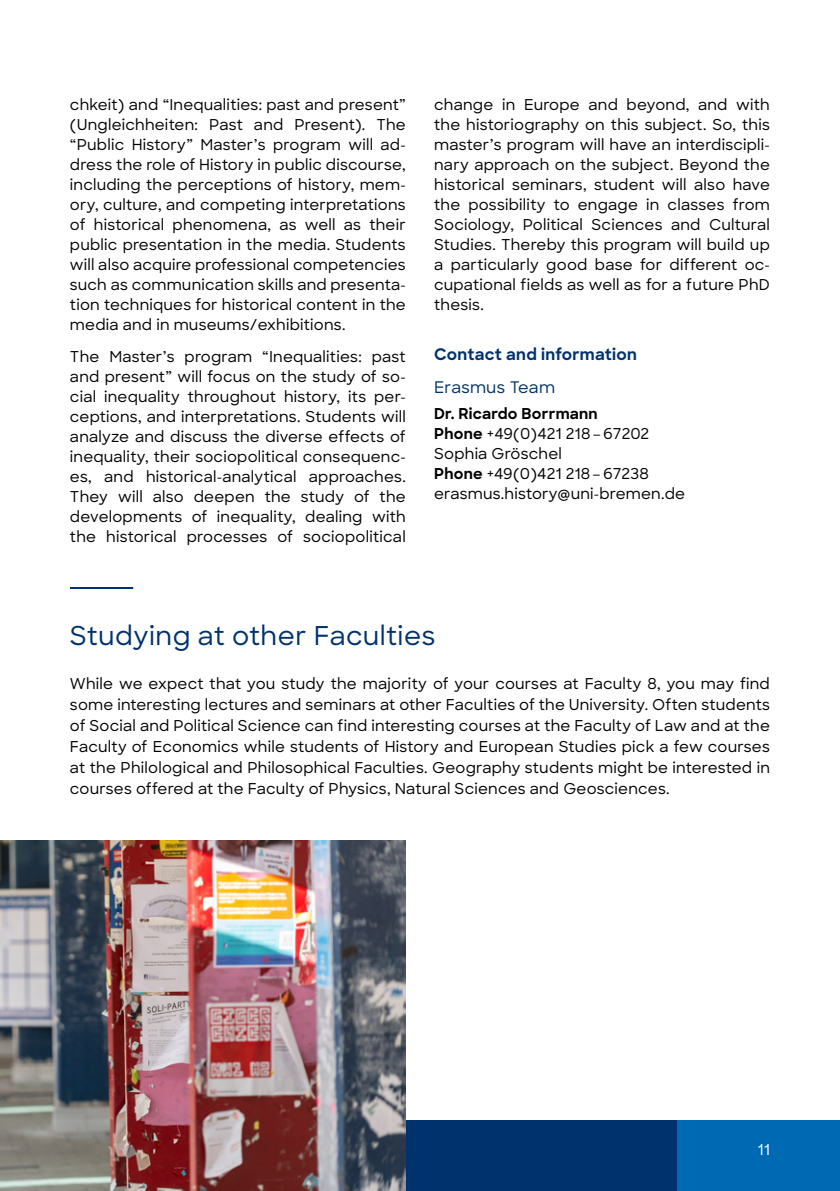
<style>
.page{position:relative;width:840px;height:1191px;background:#fff}
.page>*{position:absolute;margin:0;border:0;box-sizing:border-box;transform-origin:0 0}
.t1{font:500 26px "Sharp Sans";letter-spacing:.02em;color:#00326d}
.t2{font:700 16px "Sharp Sans";letter-spacing:.02em;color:#00326d}
.t3{font:500 16px "Sharp Sans";letter-spacing:.015em;color:#00326d}
.t4{font:500 15px/20px "Sharp Sans";letter-spacing:.015em;color:#000;text-align:justify}
.t5{font:500 15px "Sharp Sans";color:#fff}
.s1{font-weight:700}
</style>
<div class="page">
<div style="left:0;top:1121px;width:839px;height:70px;background:#00326d"></div>
<div style="left:677px;top:1121px;width:162px;height:70px;background:#0069b4"></div>
<img style="left:0;top:840px;width:405px;height:351px">
<hr style="left:70px;top:587px;width:63px;height:2px;background:#00326d">
<p class="t4" style="left:70px;top:94px;width:337px">chkeit) and “Inequalities: past and present” (Ungleichheiten: Past and Present). The “Public History” Master’s program will ad&shy;dress the role of History in public discourse, including the perceptions of history, mem&shy;ory, culture, and competing interpretations of historical phenomena, as well as their public presentation in the media. Students will also acquire professional competencies such as communication skills and presenta&shy;tion techniques for historical content in the media and in museums/exhibitions.</p>
<p class="t4" style="left:70px;top:345px;width:337px">The Master’s program “Inequalities: past and present” will focus on the study of so&shy;cial inequality throughout history, its per&shy;ceptions, and interpretations. Students will analyze and discuss the diverse effects of inequality, their sociopolitical consequenc&shy;es, and historical-analytical approaches.<br>They will also deepen the study of the developments of inequality, dealing with the historical processes of sociopolitical</p>
<p class="t4" style="left:434px;top:94px;width:337px">change in Europe and beyond, and with the historiography on this subject. So, this master’s program will have an interdiscipli&shy;nary approach on the subject. Beyond the historical seminars, student will also have the possibility to engage in classes from Sociology, Political Sciences and Cultural Studies. Thereby this program will build up a particularly good base for different oc&shy;cupational fields as well as for a future PhD thesis.</p>
<p class="t2" style="left:434px;top:342px;width:204px">Contact and information</p>
<p class="t3" style="left:434px;top:375px;width:122px">Erasmus Team</p>
<p class="t4" style="left:434px;top:402px;width:252px;text-align:left"><span class="s1">Dr. Ricardo Borrmann<br>Phone</span> +49(0)421 218–67202<br>Sophia Gröschel<br><span class="s1">Phone</span> +49(0)421 218–67238 erasmus.history@uni-bremen.de</p>
<h1 class="t1" style="left:70px;top:616px;width:367px">Studying at other Faculties</h1>
<p class="t4" style="left:70px;top:672px;width:701px;line-height:21px">While we expect that you study the majority of your courses at Faculty 8, you may find some interesting lectures and seminars at other Faculties of the University. Often students of Social and Political Science can find interesting courses at the Faculty of Law and at the Faculty of Economics while students of History and European Studies pick a few courses at the Philological and Philosophical Faculties. Geography students might be interested in courses offered at the Faculty of Physics, Natural Sciences and Geosciences.</p>
<p class="t5" style="left:757px;top:1138px;width:14px">11</p>
</div>
